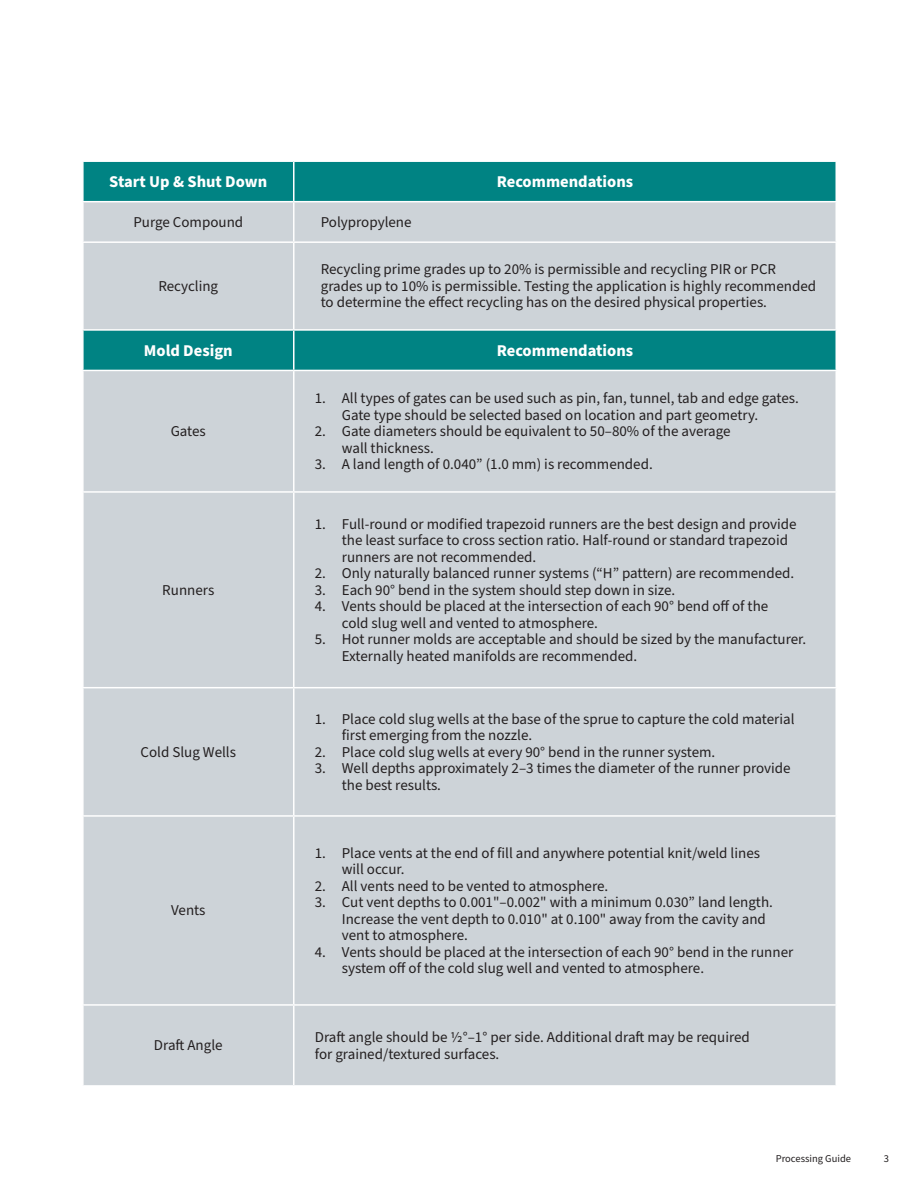
<style>
.page{position:relative;width:918px;height:1188px;background:#fff}
.page>*{position:absolute;margin:0;border:0;box-sizing:border-box;transform-origin:0 0}
.t1{font:700 16.5px "Source Sans Pro";color:#fff}
.t2{font:15px/16.5px "Source Sans Pro";color:#231f20}
.t3{font:10.5px "Source Sans Pro";color:#231f20}
</style>
<div class="page">
<div style="left:84px;top:162px;width:752px;height:39px;background:#008383"></div>
<div style="left:84px;top:202px;width:752px;height:883px;background:#cdd3d8"></div>
<hr style="left:293px;top:162px;width:2px;height:39px;background:#fff">
<hr style="left:293px;top:202px;width:2px;height:39px;background:#fff">
<hr style="left:82px;top:241px;width:212px;height:2px;background:#fff">
<hr style="left:294px;top:241px;width:543px;height:2px;background:#fff">
<hr style="left:293px;top:243px;width:2px;height:86px;background:#fff">
<hr style="left:82px;top:329px;width:212px;height:2px;background:#fff">
<hr style="left:294px;top:329px;width:543px;height:2px;background:#fff">
<hr style="left:293px;top:331px;width:2px;height:39px;background:#fff">
<hr style="left:82px;top:370px;width:212px;height:1px;background:#fff">
<hr style="left:294px;top:370px;width:543px;height:1px;background:#fff">
<hr style="left:293px;top:371px;width:2px;height:120px;background:#fff">
<hr style="left:82px;top:491px;width:212px;height:2px;background:#fff">
<hr style="left:294px;top:491px;width:543px;height:2px;background:#fff">
<hr style="left:293px;top:493px;width:2px;height:194px;background:#fff">
<hr style="left:82px;top:687px;width:212px;height:1px;background:#fff">
<hr style="left:294px;top:687px;width:543px;height:1px;background:#fff">
<hr style="left:293px;top:688px;width:2px;height:127px;background:#fff">
<hr style="left:82px;top:815px;width:212px;height:2px;background:#fff">
<hr style="left:294px;top:815px;width:543px;height:2px;background:#fff">
<hr style="left:293px;top:817px;width:2px;height:187px;background:#fff">
<hr style="left:82px;top:1004px;width:212px;height:2px;background:#fff">
<hr style="left:294px;top:1004px;width:543px;height:2px;background:#fff">
<hr style="left:293px;top:1006px;width:2px;height:79px;background:#fff">
<p class="t1" style="left:109px;top:170px;width:159px">Start Up &amp; Shut Down</p>
<p class="t1" style="left:497px;top:170px;width:138px">Recommendations</p>
<p class="t2" style="left:133px;top:214px;width:111px">Purge Compound</p>
<p class="t2" style="left:321px;top:214px;width:92px">Polypropylene</p>
<p class="t2" style="left:158px;top:278px;width:61px">Recycling</p>
<p class="t2" style="left:321px;top:262px;width:497px">Recycling prime grades up to 20% is permissible and recycling PIR or PCR grades up to 10% is permissible. Testing the application is highly recommended to determine the effect recycling has on the desired physical properties.</p>
<p class="t1" style="left:144px;top:339px;width:90px">Mold Design</p>
<p class="t1" style="left:497px;top:339px;width:138px">Recommendations</p>
<p class="t2" style="left:171px;top:423px;width:37px">Gates</p>
<p class="t2" style="left:162px;top:582px;width:54px">Runners</p>
<p class="t2" style="left:141px;top:744px;width:97px">Cold Slug Wells</p>
<p class="t2" style="left:171px;top:903px;width:36px">Vents</p>
<p class="t2" style="left:342px;top:390px;width:459px;text-indent:-27px">1. All types of gates can be used such as pin, fan, tunnel, tab and edge gates.<br>Gate type should be selected based on location and part geometry.</p>
<p class="t2" style="left:342px;top:423px;width:390px;text-indent:-27px">2. Gate diameters should be equivalent to 50–80% of the average wall thickness.</p>
<p class="t2" style="left:315px;top:456px;width:340px">3. A land length of 0.040” (1.0 mm) is recommended.</p>
<p class="t2" style="left:342px;top:516px;width:456px;text-indent:-27px">1. Full-round or modified trapezoid runners are the best design and provide the least surface to cross section ratio. Half-round or standard trapezoid runners are not recommended.</p>
<p class="t2" style="left:315px;top:565px;width:481px">2. Only naturally balanced runner systems (“H” pattern) are recommended.</p>
<p class="t2" style="left:315px;top:582px;width:362px">3. Each 90° bend in the system should step down in size.</p>
<p class="t2" style="left:342px;top:598px;width:428px;text-indent:-27px">4. Vents should be placed at the intersection of each 90° bend off of the cold slug well and vented to atmosphere.</p>
<p class="t2" style="left:342px;top:631px;width:466px;text-indent:-27px">5. Hot runner molds are acceptable and should be sized by the manufacturer.<br>Externally heated manifolds are recommended.</p>
<p class="t2" style="left:342px;top:711px;width:454px;text-indent:-27px">1. Place cold slug wells at the base of the sprue to capture the cold material first emerging from the nozzle.</p>
<p class="t2" style="left:315px;top:744px;width:402px">2. Place cold slug wells at every 90° bend in the runner system.</p>
<p class="t2" style="left:342px;top:760px;width:450px;text-indent:-27px">3. Well depths approximately 2–3 times the diameter of the runner provide the best results.</p>
<p class="t2" style="left:342px;top:845px;width:420px;text-indent:-27px">1. Place vents at the end of fill and anywhere potential knit/weld lines will occur.</p>
<p class="t2" style="left:315px;top:878px;width:295px">2. All vents need to be vented to atmosphere.</p>
<p class="t2" style="left:342px;top:894px;width:433px;text-indent:-27px">3. Cut vent depths to 0.001"–0.002" with a minimum 0.030” land length.<br>Increase the vent depth to 0.010" at 0.100" away from the cavity and vent to atmosphere.</p>
<p class="t2" style="left:342px;top:944px;width:453px;text-indent:-27px">4. Vents should be placed at the intersection of each 90° bend in the runner system off of the cold slug well and vented to atmosphere.</p>
<p class="t2" style="left:154px;top:1038px;width:70px">Draft Angle</p>
<p class="t2" style="left:315px;top:1029px;width:437px">Draft angle should be ½°–1° per side. Additional draft may be required for grained/textured surfaces.</p>
<p class="t3" style="left:776px;top:1151px;width:77px">Processing Guide</p>
<p class="t3" style="left:884px;top:1151px;width:7px">3</p>
</div>
